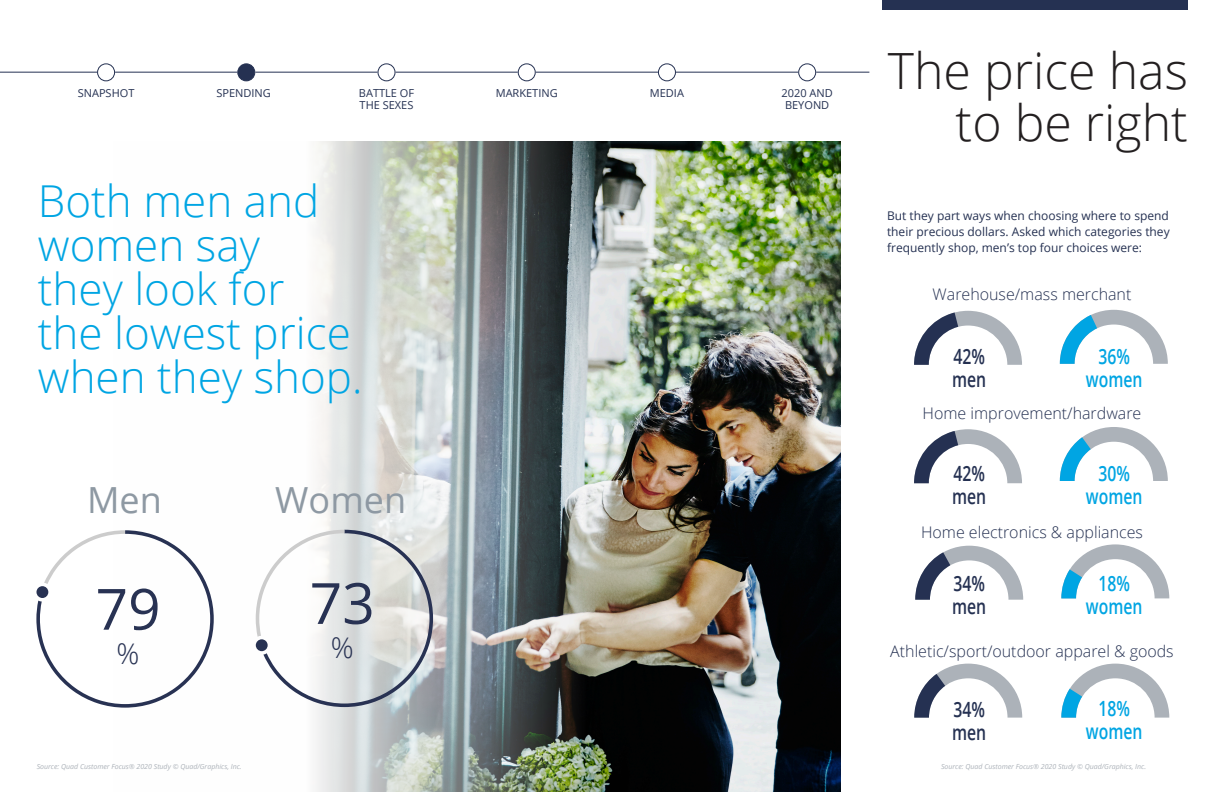
<style>
.page{position:relative;width:1224px;height:792px;background:#fff}
.page>*{position:absolute;margin:0;border:0;box-sizing:border-box;transform-origin:0 0}
.t1{font:56.9px "Open Sans";color:#283253}
.Page_header{font:300 50px/52px "Open Sans";color:#231f20;text-align:right}
.t2{font:300 44px/44px "Open Sans";color:#00a5e3}
.Source{font:36px "Open Sans";color:#8e99a3}
.t3{font:300 28.4px "Open Sans";color:#283253}
.t4{font:600 21px/23px "Open Sans";color:#00a5e3;text-align:center;scale:.75 1}
.t5{font:600 21px/23px "Open Sans";color:#253152;scale:.75 1}
.t6{font:300 16px "Open Sans";color:#253152}
.t7{font:12px/16px "Open Sans";color:#253152;text-align:justify}
.page_tabs{font:11px "Open Sans";color:#253152}
.t8{font:italic 7px "Open Sans";color:#acb2b9}
</style>
<div class="page">
<svg style="left:914px;top:311px;width:108px;height:54px"></svg>
<svg style="left:1060px;top:310px;width:108px;height:54px"></svg>
<img style="left:255px;top:141px;width:585px;height:651px">
<div style="left:883px;top:0;width:305px;height:9px;background:#253152"></div>
<svg style="left:36px;top:530px;width:178px;height:178px"></svg>
<div style="left:36px;top:586px;width:12px;height:12px;background:#283253;border-radius:50%"></div>
<svg style="left:256px;top:530px;width:177px;height:177px"></svg>
<div style="left:256px;top:639px;width:12px;height:12px;background:#283253;border-radius:50%"></div>
<svg style="left:914px;top:429px;width:108px;height:54px"></svg>
<svg style="left:1060px;top:427px;width:108px;height:54px"></svg>
<svg style="left:915px;top:546px;width:108px;height:54px"></svg>
<svg style="left:1061px;top:544px;width:108px;height:54px"></svg>
<svg style="left:1061px;top:664px;width:108px;height:54px"></svg>
<svg style="left:914px;top:664px;width:108px;height:54px"></svg>
<hr style="left:0;top:72px;width:97px;height:1px;background:#253152">
<div style="left:97px;top:63px;width:18px;height:18px;border:1px solid #253152;border-radius:50%"></div>
<div style="left:238px;top:64px;width:17px;height:17px;background:#253152;border-radius:50%"></div>
<div style="left:237px;top:63px;width:18px;height:18px;border:1px solid #253152;border-radius:50%"></div>
<div style="left:378px;top:63px;width:18px;height:18px;border:1px solid #253152;border-radius:50%"></div>
<div style="left:518px;top:63px;width:18px;height:18px;border:1px solid #253152;border-radius:50%"></div>
<div style="left:658px;top:63px;width:18px;height:18px;border:1px solid #253152;border-radius:50%"></div>
<div style="left:798px;top:63px;width:18px;height:18px;border:1px solid #253152;border-radius:50%"></div>
<hr style="left:816px;top:72px;width:53px;height:1px;background:#253152">
<hr style="left:676px;top:72px;width:122px;height:1px;background:#253152">
<hr style="left:536px;top:72px;width:122px;height:1px;background:#253152">
<hr style="left:396px;top:72px;width:122px;height:1px;background:#253152">
<hr style="left:255px;top:72px;width:123px;height:1px;background:#253152">
<hr style="left:115px;top:72px;width:122px;height:1px;background:#253152">
<p class="page_tabs" style="left:78px;top:86px;width:58px">SNAPSHOT</p>
<p class="page_tabs" style="left:216px;top:86px;width:56px">SPENDING</p>
<p class="page_tabs" style="left:359px;top:86px;width:57px">BATTLE OF</p>
<p class="page_tabs" style="left:360px;top:98px;width:55px">THE SEXES</p>
<p class="t2" style="left:38px;top:178px;width:326px">Both men and women say<br>they look for<br>the lowest price when they shop.</p>
<p class="Source" style="left:87px;top:475px;width:76px">Men</p>
<p class="Source" style="left:275px;top:475px;width:132px">Women</p>
<p class="t1" style="left:96px;top:570px;width:67px">79</p>
<p class="t3" style="left:117px;top:634px;width:24px">%</p>
<p class="t1" style="left:310px;top:564px;width:67px">73</p>
<p class="t3" style="left:331px;top:628px;width:24px">%</p>
<p class="page_tabs" style="left:496px;top:86px;width:64px">MARKETING</p>
<p class="page_tabs" style="left:650px;top:86px;width:36px">MEDIA</p>
<p class="page_tabs" style="left:782px;top:86px;width:53px">2020 AND</p>
<p class="page_tabs" style="left:785px;top:98px;width:46px">BEYOND</p>
<p class="Page_header" style="left:888px;top:44px;width:302px">The price has to be right</p>
<p class="t7" style="left:887px;top:207px;width:284px">But they part ways when choosing where to spend their precious dollars. Asked which categories they frequently shop, men’s top four choices were:</p>
<p class="t6" style="left:933px;top:283px;width:200px">Warehouse/mass merchant</p>
<p class="t5" style="left:952px;top:345px;width:47px">42% men</p>
<p class="t4" style="left:1086px;top:345px;width:77px">36% women</p>
<p class="t6" style="left:923px;top:403px;width:220px">Home improvement/hardware</p>
<p class="t5" style="left:952px;top:462px;width:47px">42% men</p>
<p class="t4" style="left:1086px;top:462px;width:77px">30% women</p>
<p class="t6" style="left:921px;top:521px;width:224px">Home electronics &amp; appliances</p>
<p class="t5" style="left:952px;top:571px;width:47px">34% men</p>
<p class="t4" style="left:1086px;top:571px;width:77px">18% women</p>
<p class="t6" style="left:890px;top:640px;width:285px">Athletic/sport/outdoor apparel &amp; goods</p>
<p class="t5" style="left:952px;top:697px;width:47px">34% men</p>
<p class="t4" style="left:1086px;top:697px;width:77px">18% women</p>
<p class="t8" style="left:37px;top:761px;width:207px">Source: Quad Customer Focus® 2020 Study © Quad/Graphics, Inc.</p>
<p class="t8" style="left:941px;top:761px;width:207px">Source: Quad Customer Focus® 2020 Study © Quad/Graphics, Inc.</p>
</div>
